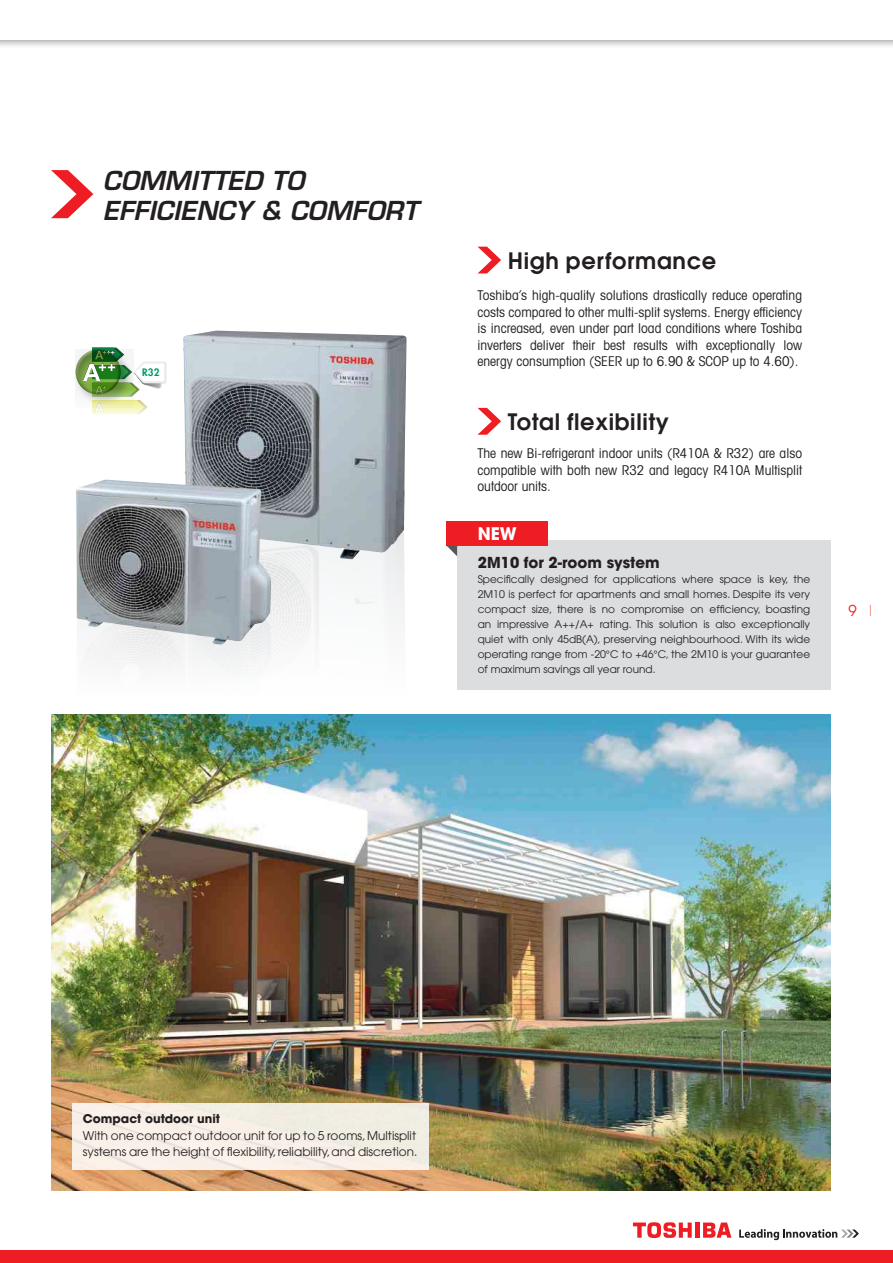
<style>
.page{position:relative;width:893px;height:1263px;background:#fff}
.page>*{position:absolute;margin:0;border:0;box-sizing:border-box;transform-origin:0 0}
.t1{font:italic 600 25.5px/30px "Eurostile";color:#231f20}
.t2{font:600 22.5px "Avant Garde";letter-spacing:.03em;color:#231f20}
.t3{font:700 17.25px "Avant Garde";color:#fff}
.t4{font:700 15px "Avant Garde";color:#231f20}
.t5{font:15px "Avant Garde";color:#ee1d23}
.t6{font:condensed 13.5px/16.5px "Avant Garde";color:#231f20;text-align:justify}
.t7{font:12px/16.5px "Avant Garde";color:#231f20}
.t8{font:700 12px "Avant Garde";color:#231f20}
.t9{font:10.5px/15px "Avant Garde";color:#231f20;text-align:justify}
.t10{font:800 10.05px "Futura";color:#009b69}
.s1{font-weight:200}
</style>
<div class="page">
<img style="left:271px;top:559px;width:134px;height:95px">
<hr style="left:695px;top:1222px;width:4px;height:16px;background:#ee1d23">
<svg style="left:703px;top:1222px;width:28px;height:16px"></svg>
<svg style="left:633px;top:1222px;width:59px;height:16px"></svg>
<svg style="left:739px;top:1229px;width:120px;height:11px"></svg>
<div style="left:0;top:0;width:893px;height:88px;background:#808285;opacity:.85"></div>
<div style="left:0;top:0;width:893px;height:39px;background:#fff"></div>
<img style="left:51px;top:715px;width:780px;height:476px">
<svg style="left:51px;top:170px;width:42px;height:48px"></svg>
<svg style="left:478px;top:247px;width:23px;height:26px"></svg>
<svg style="left:477px;top:408px;width:24px;height:27px"></svg>
<div style="left:72px;top:1103px;width:357px;height:66px;background:#f8efe7"></div>
<div style="left:75px;top:349px;width:58px;height:58px;background:#f8f8f8"></div>
<div style="left:72px;top:345px;width:49px;height:38px;background:#fff"></div>
<svg style="left:75px;top:356px;width:8px;height:37px"></svg>
<svg style="left:83px;top:348px;width:83px;height:66px"></svg>
<div style="left:457px;top:540px;width:374px;height:149px;background:#dcdddf"></div>
<div style="left:446px;top:521px;width:102px;height:25px;background:#ee1d23"></div>
<svg style="left:447px;top:546px;width:10px;height:10px"></svg>
<div style="left:0;top:1250px;width:893px;height:13px;background:#ee1d23"></div>
<img style="left:183px;top:331px;width:224px;height:228px">
<img style="left:76px;top:479px;width:195px;height:114px">
<img style="left:76px;top:593px;width:195px;height:78px">
<h1 class="t1" style="left:103px;top:166px;width:317px">COMMITTED TO<br>EFFICIENCY &amp; COMFORT</h1>
<p class="t10" style="left:142px;top:366px;width:19px">R32</p>
<h2 class="t2" style="left:508px;top:246px;width:210px">High performance</h2>
<p class="t6" style="left:477px;top:287px;width:326px">Toshiba’s high-quality solutions drastically reduce operating costs compared to other multi-split systems. Energy efficiency is increased, even under part load conditions where Toshiba inverters deliver their best results with exceptionally low energy consumption (SEER up to 6.90 &amp; SCOP up to 4.60).</p>
<h2 class="t2" style="left:508px;top:407px;width:163px">Total flexibility</h2>
<p class="t6" style="left:477px;top:445px;width:326px">The new Bi-refrigerant indoor units (R410A &amp; R32) are also compatible with both new R32 and legacy R410A Multisplit outdoor units.</p>
<p class="t3" style="left:478px;top:523px;width:41px">NEW</p>
<p class="t4" style="left:478px;top:553px;width:184px">2M10 for 2-room system</p>
<p class="t9" style="left:478px;top:572px;width:334px">Specifically designed for applications where space is key, the 2M10 is perfect for apartments and small homes. Despite its very compact size, there is no compromise on efficiency, boasting an impressive A++/A+ rating. This solution is also exceptionally quiet with only 45dB(A), preserving neighbourhood. With its wide operating range from -20°C to +46°C, the 2M10 is your guarantee of maximum savings all year round.</p>
<p class="t5" style="left:848px;top:601px;width:25px">9 <span class="s1">I</span></p>
<p class="t8" style="left:83px;top:1111px;width:139px">Compact outdoor unit</p>
<p class="t7" style="left:83px;top:1127px;width:336px">With one compact outdoor unit for up to 5 rooms, Multisplit systems are the height of flexibility, reliability, and discretion.</p>
</div>
